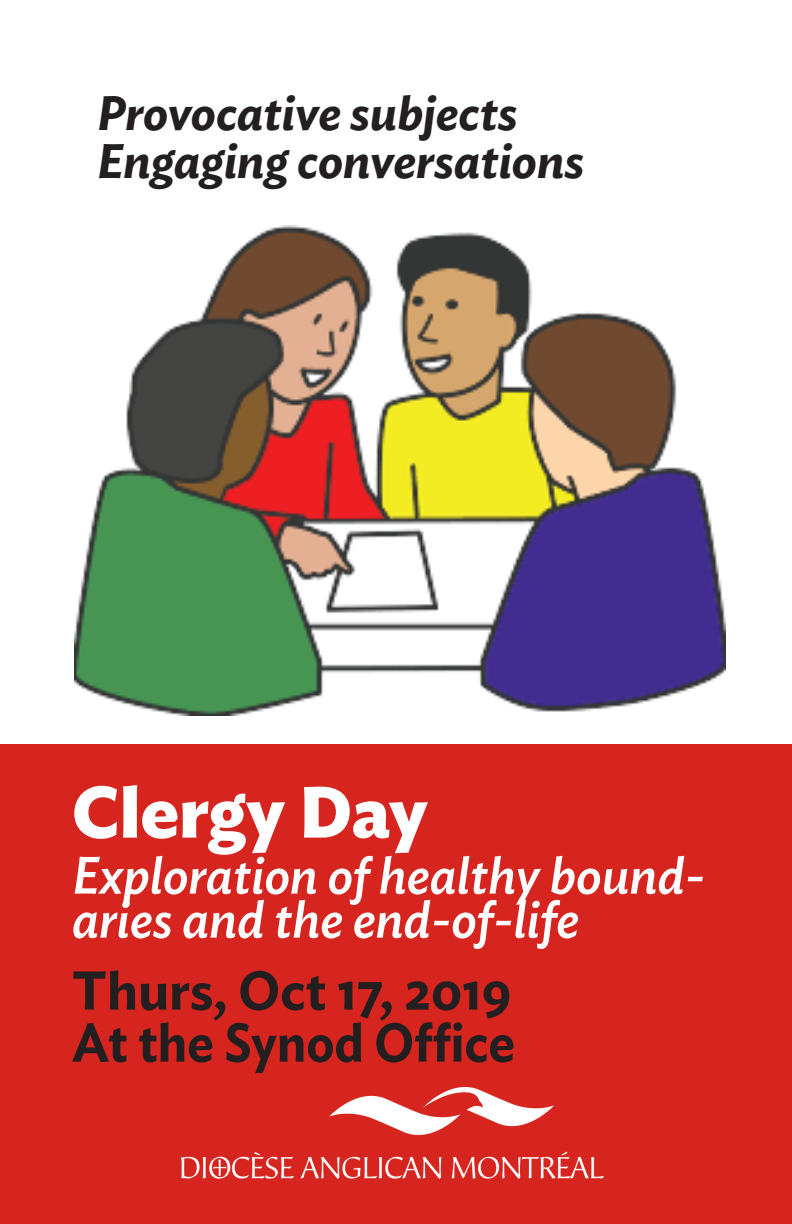
<style>
.page{position:relative;width:792px;height:1224px;background:#fff}
.page>*{position:absolute;margin:0;border:0;box-sizing:border-box;transform-origin:0 0}
.t1{font:700 72px "Ideal Sans";color:#fff}
.t2{font:600 54px/52px "Ideal Sans";color:#231f20}
.t3{font:italic 500 52px/44px "Ideal Sans";color:#fff}
.t4{font:italic 600 48px/48px "Ideal Sans";color:#231f20}
</style>
<div class="page">
<div style="left:0;top:744px;width:792px;height:480px;background:#d6241e"></div>
<img style="left:181px;top:1087px;width:423px;height:92px">
<img style="left:74px;top:225px;width:651px;height:490px">
<p class="t4" style="left:97px;top:85px;width:488px">Provocative subjects<br>Engaging conversations</p>
<h1 class="t1" style="left:72px;top:755px;width:357px">Clergy Day</h1>
<p class="t3" style="left:72px;top:849px;width:635px">Exploration of healthy bound&shy;aries and the end-of-life</p>
<p class="t2" style="left:72px;top:960px;width:444px">Thurs, Oct 17, 2019<br>At the Synod Office</p>
</div>
